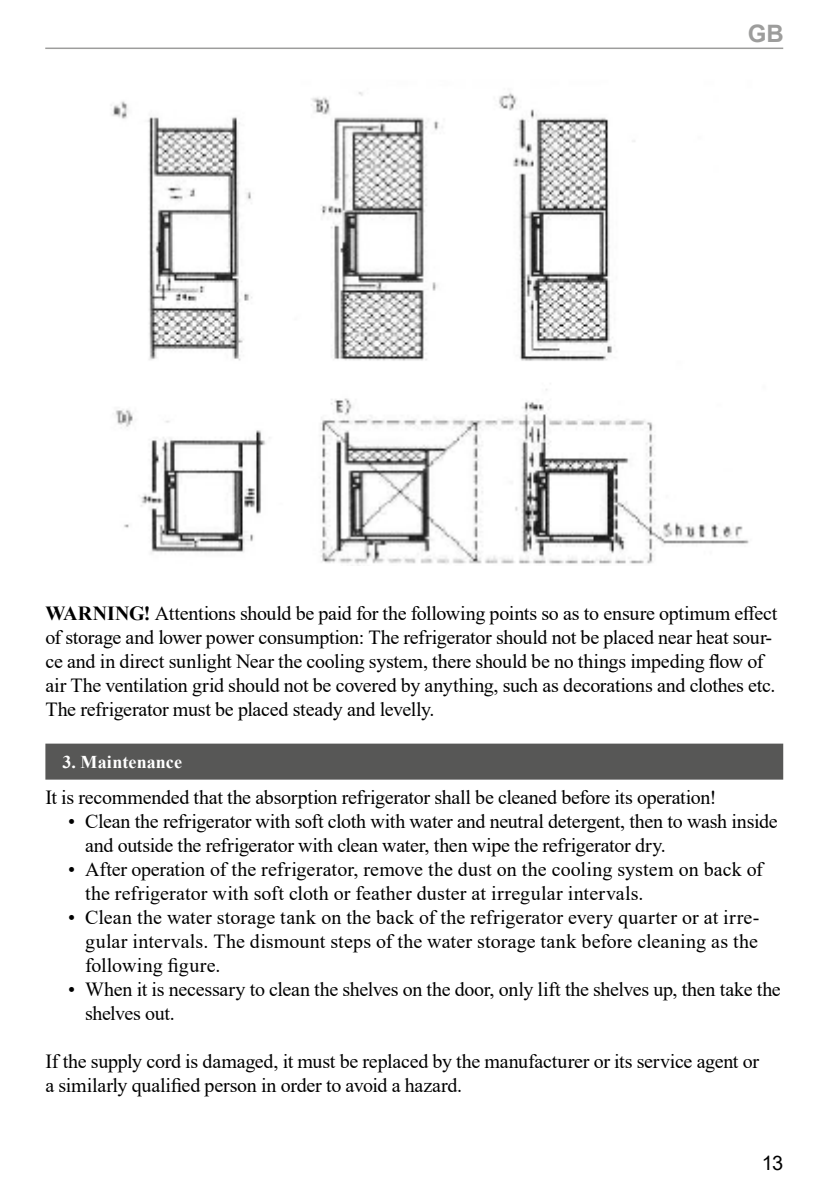
<style>
.page{position:relative;width:840px;height:1191px;background:#fff}
.page>*{position:absolute;margin:0;border:0;box-sizing:border-box;transform-origin:0 0}
.t1{font:700 24px "Arial";color:#9d9d9c}
.t2{font:20px/24px "Times New Roman";letter-spacing:-.01em;color:#000}
.t3{font:20px "Arial";color:#000}
.t4{font:700 18px "Times New Roman";letter-spacing:.01em;color:#fff}
.s1{font-weight:700}
</style>
<div class="page">
<hr style="left:45px;top:48px;width:737px;height:1px;background:#9d9d9c">
<div style="left:45px;top:743px;width:737px;height:36px;background:#575756"></div>
<img style="left:111px;top:92px;width:638px;height:474px">
<p class="t1" style="left:747px;top:16px;width:38px">GB</p>
<p class="t2" style="left:45px;top:601px;width:733px"><span class="s1">WARNING!</span> Attentions should be paid for the following points so as to ensure optimum effect of storage and lower power consumption: The refrigerator should not be placed near heat sour&shy;ce and in direct sunlight Near the cooling system, there should be no things impeding flow of air The ventilation grid should not be covered by anything, such as decorations and clothes etc.<br>The refrigerator must be placed steady and levelly.</p>
<p class="t4" style="left:62px;top:749px;width:121px">3. Maintenance</p>
<p class="t2" style="left:45px;top:784px;width:672px">It is recommended that the absorption refrigerator shall be cleaned before its operation!</p>
<p class="t2" style="left:85px;top:808px;width:693px;text-indent:-17px">• Clean the refrigerator with soft cloth with water and neutral detergent, then to wash inside and outside the refrigerator with clean water, then wipe the refrigerator dry.</p>
<p class="t2" style="left:85px;top:856px;width:679px;text-indent:-17px">• After operation of the refrigerator, remove the dust on the cooling system on back of the refrigerator with soft cloth or feather duster at irregular intervals.</p>
<p class="t2" style="left:85px;top:904px;width:675px;text-align:justify;text-indent:-17px">• Clean the water storage tank on the back of the refrigerator every quarter or at irre&shy;gular intervals. The dismount steps of the water storage tank before cleaning as the following figure.</p>
<p class="t2" style="left:85px;top:976px;width:696px;text-indent:-17px">• When it is necessary to clean the shelves on the door, only lift the shelves up, then take the shelves out.</p>
<p class="t2" style="left:45px;top:1048px;width:714px">If the supply cord is damaged, it must be replaced by the manufacturer or its service agent or a similarly qualified person in order to avoid a hazard.</p>
<p class="t3" style="left:761px;top:1148px;width:23px">13</p>
</div>
